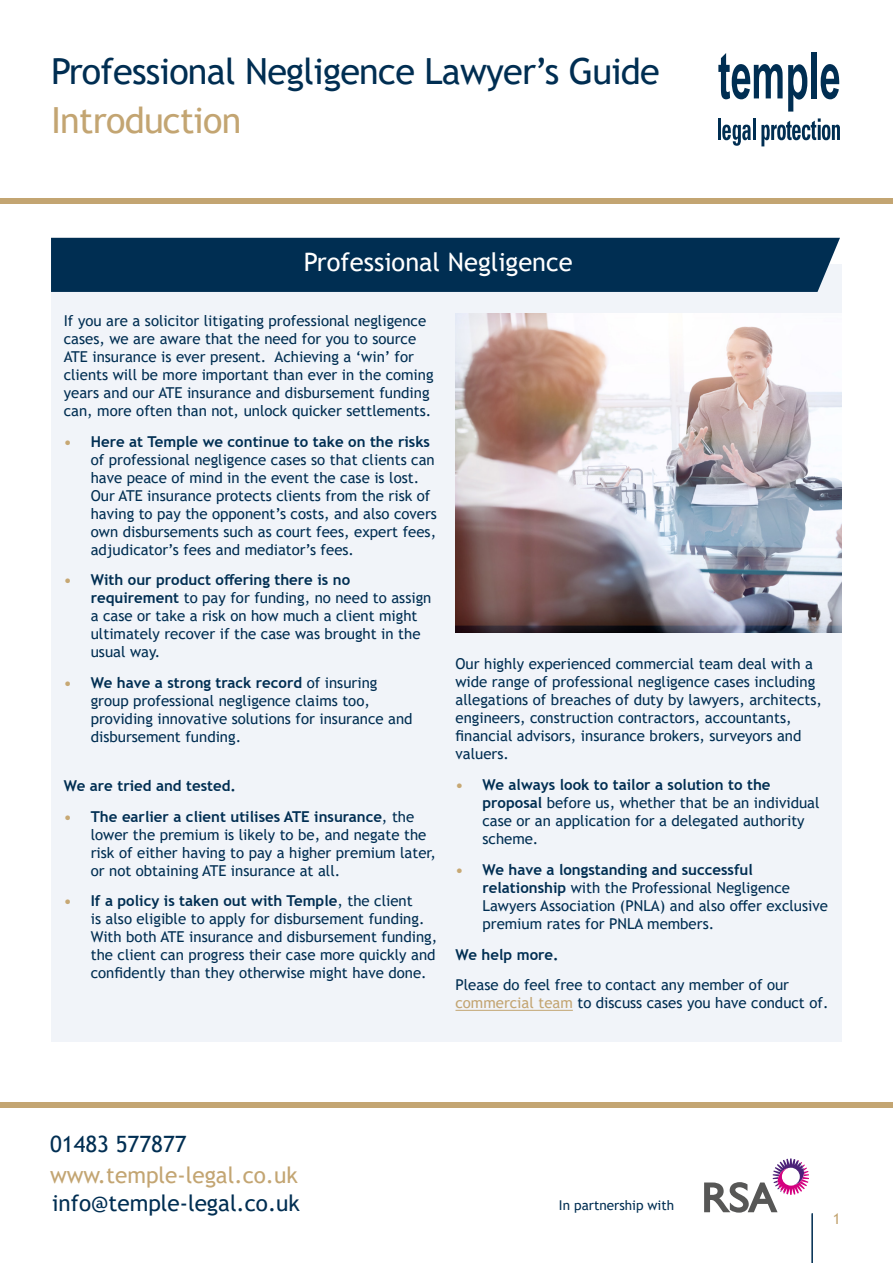
<style>
.page{position:relative;width:893px;height:1263px;background:#fff}
.page>*{position:absolute;margin:0;border:0;box-sizing:border-box;transform-origin:0 0}
.t1{font:36px "Trebuchet MS";letter-spacing:-.02em;color:#002e52}
.t2{font:36px "Trebuchet MS";letter-spacing:-.02em;color:#c3a572}
.t3{font:25.5px "Trebuchet MS";color:#fff}
.t4{font:22.5px "Trebuchet MS";color:#002e52}
.t5{font:22.5px "Trebuchet MS";color:#c3a572}
.t6{font:15px/18px "Trebuchet MS";color:#002e52}
.t7{font:700 15px "Trebuchet MS";color:#002e52}
.t8{font:15px "Trebuchet MS";color:#c3a572}
.t9{font:13.5px "Trebuchet MS";color:#002e52}
.s1{font-weight:700;color:#c7a874}
.s2{font-weight:700}
.s3{color:#c3a572}
</style>
<div class="page">
<hr style="left:718px;top:118px;width:3px;height:22px;background:#002e52">
<svg style="left:722px;top:125px;width:29px;height:21px"></svg>
<hr style="left:753px;top:118px;width:2px;height:22px;background:#002e52">
<svg style="left:761px;top:118px;width:79px;height:28px"></svg>
<svg style="left:718px;top:53px;width:89px;height:59px"></svg>
<div style="left:811px;top:52px;width:6px;height:46px;background:#002e52"></div>
<svg style="left:821px;top:64px;width:18px;height:35px"></svg>
<div style="left:0;top:199px;width:893px;height:5px;background:#c3a572"></div>
<div style="left:0;top:1102px;width:893px;height:5px;background:#c3a572"></div>
<div style="left:51px;top:265px;width:791px;height:777px;background:#f1f4f9"></div>
<div style="left:51px;top:238px;width:789px;height:54px;background:#002e52"></div>
<hr style="left:455px;top:1010px;width:118px;height:1px;background:#c3a572">
<img style="left:455px;top:314px;width:387px;height:319px">
<hr style="left:812px;top:1213px;width:1px;height:50px;background:#002e52">
<svg style="left:704px;top:1158px;width:105px;height:54px"></svg>
<h1 class="t1" style="left:51px;top:48px;width:610px">Professional Negligence Lawyer’s Guide</h1>
<h1 class="t2" style="left:51px;top:98px;width:192px">Introduction</h1>
<h2 class="t3" style="left:304px;top:246px;width:270px">Professional Negligence</h2>
<p class="t6" style="left:64px;top:311px;width:371px">If you are a solicitor litigating professional negligence cases, we are aware that the need for you to source ATE insurance is ever present. Achieving a ‘win’ for clients will be more important than ever in the coming years and our ATE insurance and disbursement funding can, more often than not, unlock quicker settlements.</p>
<p class="t6" style="left:91px;top:432px;width:348px;text-indent:-27px"><span class="s1">•</span> <span class="s2">Here at Temple we continue to take on the risks </span>of professional negligence cases so that clients can have peace of mind in the event the case is lost.<br>Our ATE insurance protects clients from the risk of having to pay the opponent’s costs, and also covers own disbursements such as court fees, expert fees, adjudicator’s fees and mediator’s fees.</p>
<p class="t6" style="left:91px;top:571px;width:342px;text-indent:-27px"><span class="s1">•</span> <span class="s2">With our product offering there is no requirement</span> to pay for funding, no need to assign a case or take a risk on how much a client might ultimately recover if the case was brought in the usual way.</p>
<p class="t6" style="left:91px;top:674px;width:323px;text-indent:-27px"><span class="s1">•</span> <span class="s2">We have a strong track record</span> of insuring group professional negligence claims too, providing innovative solutions for insurance and disbursement funding.</p>
<p class="t7" style="left:64px;top:776px;width:174px">We are tried and tested.</p>
<p class="t6" style="left:91px;top:807px;width:347px;text-indent:-27px"><span class="s1">•</span> <span class="s2">The earlier a client utilises ATE insurance</span>, the lower the premium is likely to be, and negate the risk of either having to pay a higher premium later, or not obtaining ATE insurance at all.</p>
<p class="t6" style="left:91px;top:892px;width:348px;text-indent:-27px"><span class="s1">•</span> <span class="s2">If a policy is taken out with Temple</span>, the client<br>is also eligible to apply for disbursement funding.<br>With both ATE insurance and disbursement funding, the client can progress their case more quickly and confidently than they otherwise might have done.</p>
<p class="t6" style="left:455px;top:655px;width:368px">Our highly experienced commercial team deal with a wide range of professional negligence cases including allegations of breaches of duty by lawyers, architects, engineers, construction contractors, accountants, financial advisors, insurance brokers, surveyors and valuers.</p>
<p class="t6" style="left:482px;top:776px;width:339px;text-indent:-27px"><span class="s1">•</span> <span class="s2">We always look to tailor a solution to the proposal</span> before us, whether that be an individual case or an application for a delegated authority scheme.</p>
<p class="t6" style="left:482px;top:860px;width:347px;text-indent:-27px"><span class="s1">•</span> <span class="s2">We have a longstanding and successful relationship</span> with the Professional Negligence Lawyers Association (PNLA) and also offer exclusive premium rates for PNLA members.</p>
<p class="t7" style="left:455px;top:945px;width:105px">We help more.</p>
<p class="t6" style="left:455px;top:976px;width:374px">Please do feel free to contact any member of our <span class="s3">commercial team</span> to discuss cases you have conduct of.</p>
<h3 class="t4" style="left:50px;top:1130px;width:138px">01483 577877</h3>
<h3 class="t5" style="left:50px;top:1160px;width:249px">www.temple-legal.co.uk</h3>
<h3 class="t4" style="left:52px;top:1189px;width:249px">info@temple-legal.co.uk</h3>
<p class="t9" style="left:559px;top:1197px;width:117px">In partnership with</p>
<p class="t8" style="left:833px;top:1209px;width:9px">1</p>
</div>
